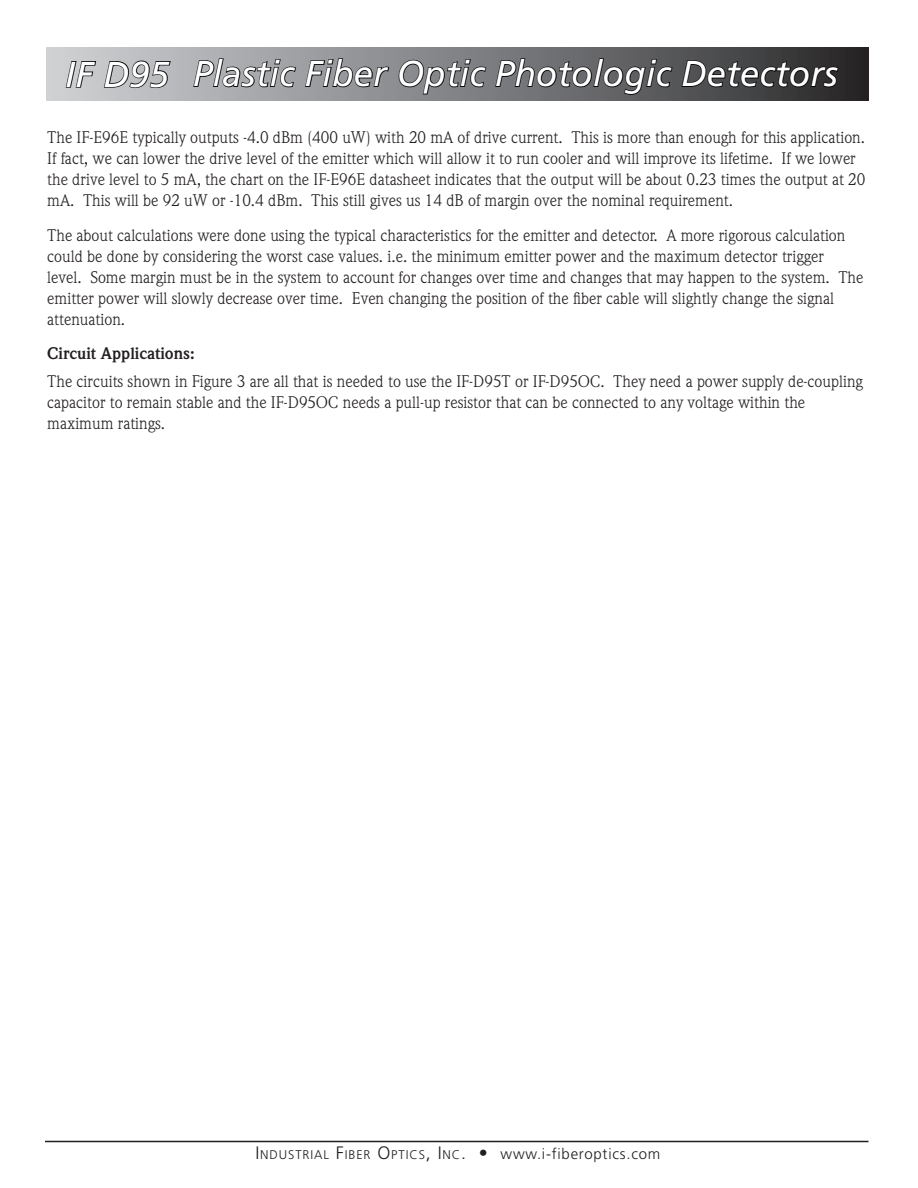
<style>
.page{position:relative;width:918px;height:1188px;background:#fff}
.page>*{position:absolute;margin:0;border:0;box-sizing:border-box;transform-origin:0 0}
.t1{font:italic 36px "Frutiger";color:#fff}
.t2{font:16.5px/21px "Weidemann";color:#231f20}
.t3{font:700 16.5px "Weidemann";color:#231f20}
.t4{font:300 15px "Frutiger";letter-spacing:.05em;color:#231f20}
.s1{font-size:18px}
.s2{font-size:12.6px}
</style>
<div class="page">
<div style="left:46px;top:47px;width:822px;height:54px;background:linear-gradient(to right,#d3d5d8,#2c2c2e)"></div>
<svg style="left:192px;top:58px;width:105px;height:30px;background:#7b7c7f"></svg>
<svg style="left:304px;top:58px;width:86px;height:30px;background:#6d6f71"></svg>
<svg style="left:398px;top:58px;width:89px;height:37px;background:#66686a"></svg>
<svg style="left:494px;top:58px;width:180px;height:38px;background:#525355"></svg>
<svg style="left:681px;top:60px;width:159px;height:28px;background:#2e2e2f"></svg>
<svg style="left:65px;top:60px;width:32px;height:29px"></svg>
<svg style="left:103px;top:60px;width:69px;height:29px;background:#88898b"></svg>
<hr style="left:45px;top:1141px;width:823px;height:1px;background:#231f20">
<p class="t1" style="left:65px;top:53px;width:106px">IF D95</p>
<p class="t1" style="left:193px;top:53px;width:646px">Plastic Fiber Optic Photologic Detectors</p>
<p class="t2" style="left:47px;top:127px;width:820px">The IF-E96E typically outputs -4.0 dBm (400 uW) with 20 mA of drive current. This is more than enough for this application.<br>If fact, we can lower the drive level of the emitter which will allow it to run cooler and will improve its lifetime. If we lower the drive level to 5 mA, the chart on the IF-E96E datasheet indicates that the output will be about 0.23 times the output at 20 mA. This will be 92 uW or -10.4 dBm. This still gives us 14 dB of margin over the nominal requirement.</p>
<p class="t2" style="left:47px;top:224px;width:818px">The about calculations were done using the typical characteristics for the emitter and detector. A more rigorous calculation could be done by considering the worst case values. i.e. the minimum emitter power and the maximum detector trigger<br>level. Some margin must be in the system to account for changes over time and changes that may happen to the system. The emitter power will slowly decrease over time. Even changing the position of the fiber cable will slightly change the signal attenuation.</p>
<p class="t3" style="left:47px;top:344px;width:149px">Circuit Applications:</p>
<p class="t2" style="left:47px;top:371px;width:817px">The circuits shown in Figure 3 are all that is needed to use the IF-D95T or IF-D95OC. They need a power supply de-coupling capacitor to remain stable and the IF-D95OC needs a pull-up resistor that can be connected to any voltage within the maximum ratings.</p>
<p class="t4" style="left:255px;top:1145px;width:406px"><span class="s1">I</span><span class="s2">NDUSTRIAL</span> <span class="s1">F</span><span class="s2">IBER</span> <span class="s1">O</span><span class="s2">PTICS</span><span class="s1">, I</span><span class="s2">NC</span><span class="s1">.</span> <span class="s1">•</span> www.i-fiberoptics.com</p>
</div>
